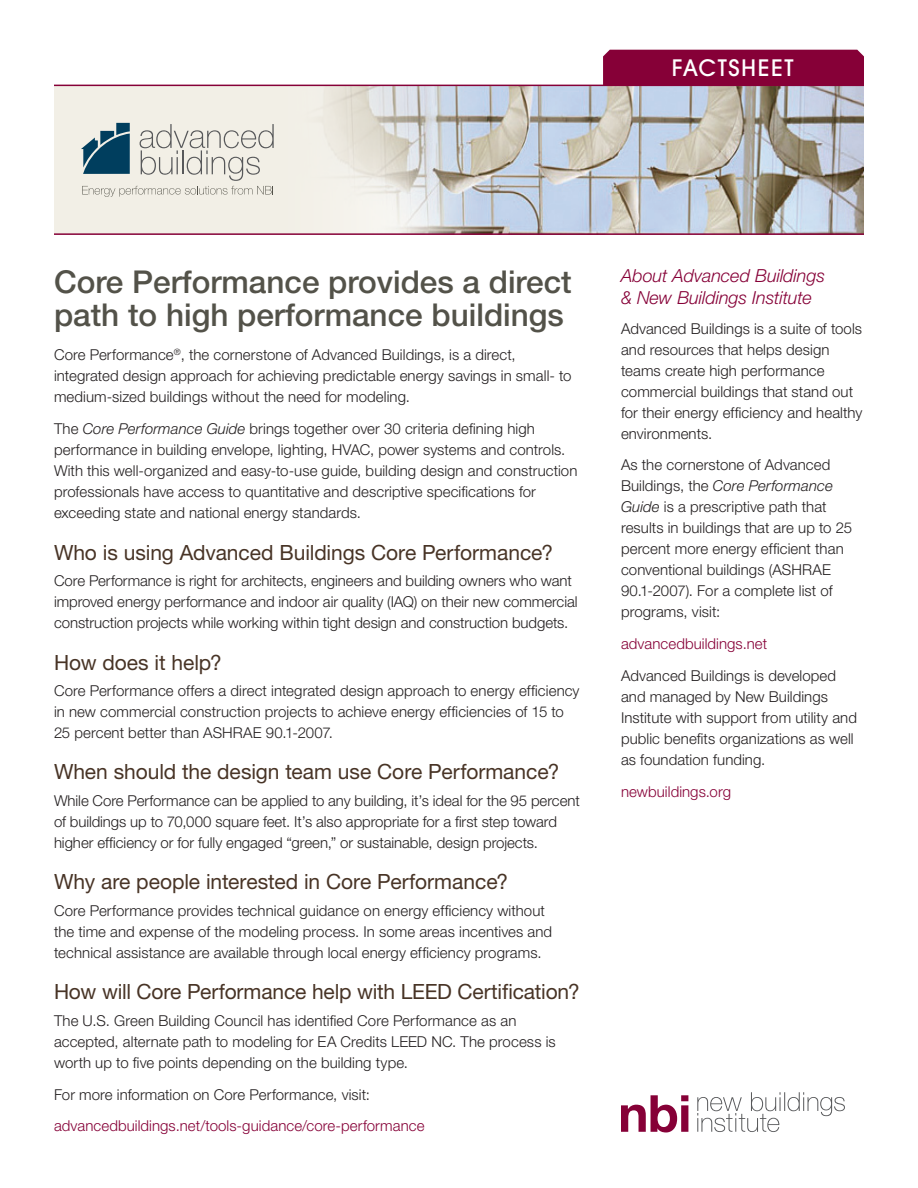
<style>
.page{position:relative;width:918px;height:1188px;background:#fff}
.page>*{position:absolute;margin:0;border:0;box-sizing:border-box;transform-origin:0 0}
.t1{font:500 31.5px/33px "Helvetica Neue LT";color:#535249}
.t2{font:500 22.5px "ITC Avant Garde Std";letter-spacing:.07em;color:#fff}
.t3{font:21px "Helvetica Neue LT";letter-spacing:-.005em;color:#483426}
.t4{font:italic 300 18px/21.6px "Helvetica Neue LT";letter-spacing:-.005em;color:#860037}
.t5{font:300 15px/21px "Helvetica Neue LT";letter-spacing:.005em;color:#231f20}
.t6{font:300 15px "Helvetica Neue LT";letter-spacing:.005em;color:#860037}
.s1{font-style:italic}
</style>
<div class="page">
<div style="left:603px;top:50px;width:261px;height:35px;background:#860037"></div>
<div style="left:54px;top:86px;width:489px;height:148px;background:#f2efe6"></div>
<img style="left:262px;top:86px;width:602px;height:147px">
<hr style="left:54px;top:85px;width:810px;height:1px;background:#860037">
<hr style="left:54px;top:233px;width:810px;height:2px;background:#860037">
<svg style="left:81px;top:123px;width:193px;height:74px"></svg>
<svg style="left:621px;top:1095px;width:67px;height:37px"></svg>
<svg style="left:697px;top:1092px;width:148px;height:40px"></svg>
<h2 class="t2" style="left:672px;top:53px;width:123px">FACTSHEET</h2>
<h1 class="t1" style="left:54px;top:265px;width:519px">Core Performance provides a direct path to high performance buildings</h1>
<p class="t5" style="left:54px;top:344px;width:519px">Core Performance<sup>®</sup>, the cornerstone of Advanced Buildings, is a direct, integrated design approach for achieving predictable energy savings in small- to medium-sized buildings without the need for modeling.</p>
<p class="t5" style="left:54px;top:418px;width:525px">The <span class="s1">Core Performance Guide</span> brings together over 30 criteria defining high performance in building envelope, lighting, HVAC, power systems and controls.<br>With this well-organized and easy-to-use guide, building design and construction professionals have access to quantitative and descriptive specifications for exceeding state and national energy standards.</p>
<h3 class="t3" style="left:54px;top:540px;width:501px">Who is using Advanced Buildings Core Performance?</h3>
<p class="t5" style="left:54px;top:570px;width:525px">Core Performance is right for architects, engineers and building owners who want improved energy performance and indoor air quality (IAQ) on their new commercial construction projects while working within tight design and construction budgets.</p>
<h3 class="t3" style="left:54px;top:650px;width:169px">How does it help?</h3>
<p class="t5" style="left:54px;top:680px;width:527px">Core Performance offers a direct integrated design approach to energy efficiency in new commercial construction projects to achieve energy efficiencies of 15 to<br>25 percent better than ASHRAE 90.1-2007.</p>
<h3 class="t3" style="left:54px;top:759px;width:507px">When should the design team use Core Performance?</h3>
<p class="t5" style="left:54px;top:790px;width:527px">While Core Performance can be applied to any building, it’s ideal for the 95 percent of buildings up to 70,000 square feet. It’s also appropriate for a first step toward higher efficiency or for fully engaged “green,” or sustainable, design projects.</p>
<h3 class="t3" style="left:54px;top:869px;width:456px">Why are people interested in Core Performance?</h3>
<p class="t5" style="left:54px;top:900px;width:500px">Core Performance provides technical guidance on energy efficiency without the time and expense of the modeling process. In some areas incentives and technical assistance are available through local energy efficiency programs.</p>
<h3 class="t3" style="left:54px;top:979px;width:527px">How will Core Performance help with LEED Certification?</h3>
<p class="t5" style="left:54px;top:1010px;width:503px">The U.S. Green Building Council has identified Core Performance as an accepted, alternate path to modeling for EA Credits LEED NC. The process is worth up to five points depending on the building type.</p>
<p class="t5" style="left:54px;top:1083px;width:318px">For more information on Core Performance, visit:</p>
<p class="t6" style="left:54px;top:1117px;width:372px">advancedbuildings.net/tools-guidance/core-performance</p>
<p class="t4" style="left:621px;top:265px;width:206px">About Advanced Buildings &amp; New Buildings Institute</p>
<p class="t5" style="left:621px;top:317px;width:243px">Advanced Buildings is a suite of tools and resources that helps design teams create high performance commercial buildings that stand out for their energy efficiency and healthy environments.</p>
<p class="t5" style="left:621px;top:454px;width:233px">As the cornerstone of Advanced<br>Buildings, the <span class="s1">Core Performance<br>Guide</span> is a prescriptive path that results in buildings that are up to 25 percent more energy efficient than conventional buildings (ASHRAE<br>90.1-2007). For a complete list of programs, visit:</p>
<p class="t6" style="left:621px;top:635px;width:148px">advancedbuildings.net</p>
<p class="t5" style="left:621px;top:665px;width:238px">Advanced Buildings is developed and managed by New Buildings<br>Institute with support from utility and public benefits organizations as well as foundation funding.</p>
<p class="t6" style="left:621px;top:782px;width:112px">newbuildings.org</p>
</div>
